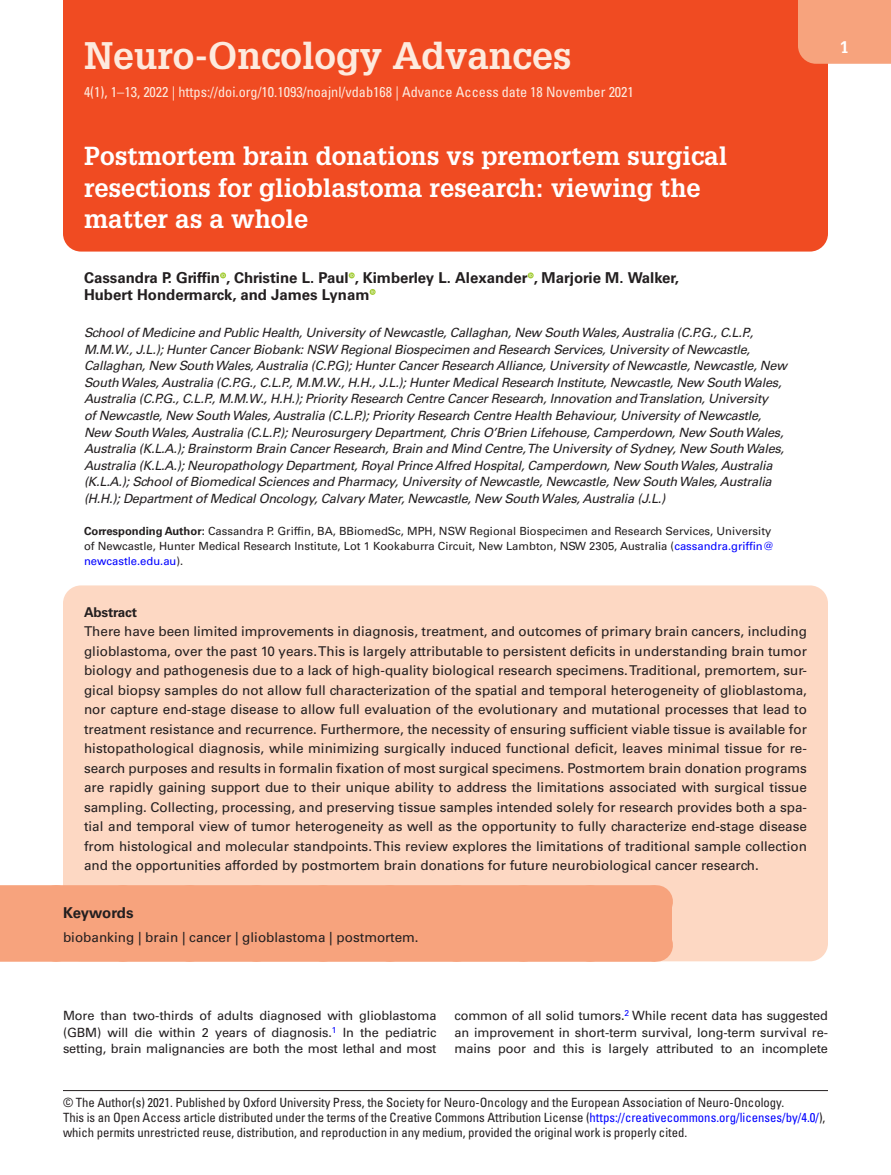
<style>
.page{position:relative;width:891px;height:1175px;background:#fff}
.page>*{position:absolute;margin:0;border:0;box-sizing:border-box;transform-origin:0 0}
.t1{font:700 37.5px "Glypha LT Std";color:#fdeade}
.Article_Title{font:700 25.5px/31.5px "Glypha LT Std";color:#fff}
.t2{font:700 16.5px "Glypha LT Std";color:#fff}
.REV_Authors{font:700 15px/16.5px "Univers LT Std";color:#231f20}
.Keywords_Title{font:700 15px "Univers LT Std";letter-spacing:-.015em;color:#231f20}
.t3{font:condensed 14.25px "Univers LT Std";color:#fdeade}
.REV_Abstract{font:13.5px/19.5px "Univers LT Std";color:#231f20;text-align:justify}
.Keywords2{font:13.5px "Univers LT Std";color:#231f20}
.REV_Abstract_Title{font:700 13.5px "Univers LT Std";letter-spacing:-.015em;color:#231f20}
.REV_Affiliation{font:italic 12.75px/16.5px "Univers LT Std";letter-spacing:-.02em;color:#231f20}
.REV_Text_First{font:12.75px/16.5px "Univers LT Std";letter-spacing:-.01em;color:#231f20;text-align:justify}
.REV_License{font:condensed 12.75px/15px "Univers LT Std";color:#231f20}
.REV_CopyrightLine{font:condensed 12.75px "Univers LT Std";color:#231f20}
.FM_Correspondence{font:11.25px/15px "Univers LT Std";color:#231f20}
.s1{font-weight:700}
.s2{color:#00f}
</style>
<div class="page">
<div style="left:63px;top:0;width:765px;height:166px;background:#f04b22"></div>
<div style="left:798px;top:0;width:93px;height:64px;background:#f7a37d"></div>
<hr style="left:63px;top:1090px;width:765px;height:1px;background:#231f20">
<div style="left:63px;top:585px;width:765px;height:376px;background:#fdd8c3;border-radius:18px"></div>
<div style="left:0;top:902px;width:672px;height:35px;background:#f7a37d"></div>
<div style="left:0;top:885px;width:656px;height:33px;background:#f7a37d"></div>
<svg style="left:59px;top:885px;width:563px;height:1px"></svg>
<hr style="left:656px;top:885px;width:1px;height:33px;background:#f7a37d">
<div style="left:0;top:919px;width:672px;height:27px;background:#f7a37d"></div>
<div style="left:0;top:928px;width:656px;height:33px;background:#f7a37d"></div>
<hr style="left:656px;top:928px;width:1px;height:33px;background:#f7a37d">
<svg style="left:220px;top:272px;width:6px;height:6px"></svg>
<svg style="left:349px;top:272px;width:6px;height:6px"></svg>
<svg style="left:528px;top:272px;width:6px;height:6px"></svg>
<svg style="left:370px;top:289px;width:6px;height:6px"></svg>
<div style="left:63px;top:166px;width:765px;height:85px;background:#f04b22"></div>
<h1 class="t1" style="left:84px;top:32px;width:489px">Neuro-Oncology Advances</h1>
<p class="t3" style="left:84px;top:83px;width:551px">4(1), 1–13, 2022 | https://doi.org/10.1093/noajnl/vdab168 | Advance Access date 18 November 2021</p>
<h1 class="Article_Title" style="left:84px;top:140px;width:645px">Postmortem brain donations vs premortem surgical resections for glioblastoma research: viewing the matter as a whole</h1>
<p class="REV_Authors" style="left:84px;top:270px;width:597px">Cassandra P. Griffin , Christine L. Paul , Kimberley L. Alexander , Marjorie M. Walker,<br>Hubert Hondermarck, and James Lynam</p>
<p class="REV_Affiliation" style="left:84px;top:325px;width:705px">School of Medicine and Public Health, University of Newcastle, Callaghan, New South Wales, Australia (C.P.G., C.L.P., M.M.W., J.L.); Hunter Cancer Biobank: NSW Regional Biospecimen and Research Services, University of Newcastle, Callaghan, New South Wales, Australia (C.P.G); Hunter Cancer Research Alliance, University of Newcastle, Newcastle, New South Wales, Australia (C.P.G., C.L.P., M.M.W., H.H., J.L.); Hunter Medical Research Institute, Newcastle, New South Wales, Australia (C.P.G., C.L.P., M.M.W., H.H.); Priority Research Centre Cancer Research, Innovation and Translation, University<br>of Newcastle, New South Wales, Australia (C.L.P.); Priority Research Centre Health Behaviour, University of Newcastle, New South Wales, Australia (C.L.P.); Neurosurgery Department, Chris O’Brien Lifehouse, Camperdown, New South Wales, Australia (K.L.A.); Brainstorm Brain Cancer Research, Brain and Mind Centre, The University of Sydney, New South Wales, Australia (K.L.A.); Neuropathology Department, Royal Prince Alfred Hospital, Camperdown, New South Wales, Australia (K.L.A.); School of Biomedical Sciences and Pharmacy, University of Newcastle, Newcastle, New South Wales, Australia (H.H.); Department of Medical Oncology, Calvary Mater, Newcastle, New South Wales, Australia (J.L.)</p>
<p class="FM_Correspondence" style="left:84px;top:523px;width:692px"><span class="s1">Corresponding Author:</span> Cassandra P. Griffin, BA, BBiomedSc, MPH, NSW Regional Biospecimen and Research Services, University of Newcastle, Hunter Medical Research Institute, Lot 1 Kookaburra Circuit, New Lambton, NSW 2305, Australia (<span class="s2">cassandra.griffin@ newcastle.edu.au</span>).</p>
<h2 class="REV_Abstract_Title" style="left:84px;top:604px;width:55px">Abstract</h2>
<p class="REV_Abstract" style="left:84px;top:621px;width:725px">There have been limited improvements in diagnosis, treatment, and outcomes of primary brain cancers, including glioblastoma, over the past 10 years. This is largely attributable to persistent deficits in understanding brain tumor biology and pathogenesis due to a lack of high-quality biological research specimens. Traditional, premortem, sur&shy;gical biopsy samples do not allow full characterization of the spatial and temporal heterogeneity of glioblastoma, nor capture end-stage disease to allow full evaluation of the evolutionary and mutational processes that lead to treatment resistance and recurrence. Furthermore, the necessity of ensuring sufficient viable tissue is available for histopathological diagnosis, while minimizing surgically induced functional deficit, leaves minimal tissue for re&shy;search purposes and results in formalin fixation of most surgical specimens. Postmortem brain donation programs are rapidly gaining support due to their unique ability to address the limitations associated with surgical tissue sampling. Collecting, processing, and preserving tissue samples intended solely for research provides both a spa&shy;tial and temporal view of tumor heterogeneity as well as the opportunity to fully characterize end-stage disease from histological and molecular standpoints. This review explores the limitations of traditional sample collection and the opportunities afforded by postmortem brain donations for future neurobiological cancer research.</p>
<p class="Keywords_Title" style="left:63px;top:904px;width:72px">Keywords</p>
<p class="Keywords2" style="left:63px;top:929px;width:357px">biobanking | brain | cancer | glioblastoma | postmortem.</p>
<p class="t2" style="left:840px;top:37px;width:11px">1</p>
<p class="REV_Text_First" style="left:63px;top:1007px;width:375px">More than two-thirds of adults diagnosed with glioblastoma (GBM) will die within 2 years of diagnosis.<sup>1</sup> In the pediatric setting, brain malignancies are both the most lethal and most</p>
<p class="REV_Text_First" style="left:454px;top:1007px;width:375px">common of all solid tumors.<sup>2</sup> While recent data has suggested an improvement in short-term survival, long-term survival re&shy;mains poor and this is largely attributed to an incomplete</p>
<p class="REV_CopyrightLine" style="left:63px;top:1094px;width:723px">© The Author(s) 2021. Published by Oxford University Press, the Society for Neuro-Oncology and the European Association of Neuro-Oncology.</p>
<p class="REV_License" style="left:63px;top:1110px;width:764px">This is an Open Access article distributed under the terms of the Creative Commons Attribution License (<span class="s2">https://creativecommons.org/licenses/by/4.0/</span>), which permits unrestricted reuse, distribution, and reproduction in any medium, provided the original work is properly cited.</p>
</div>
